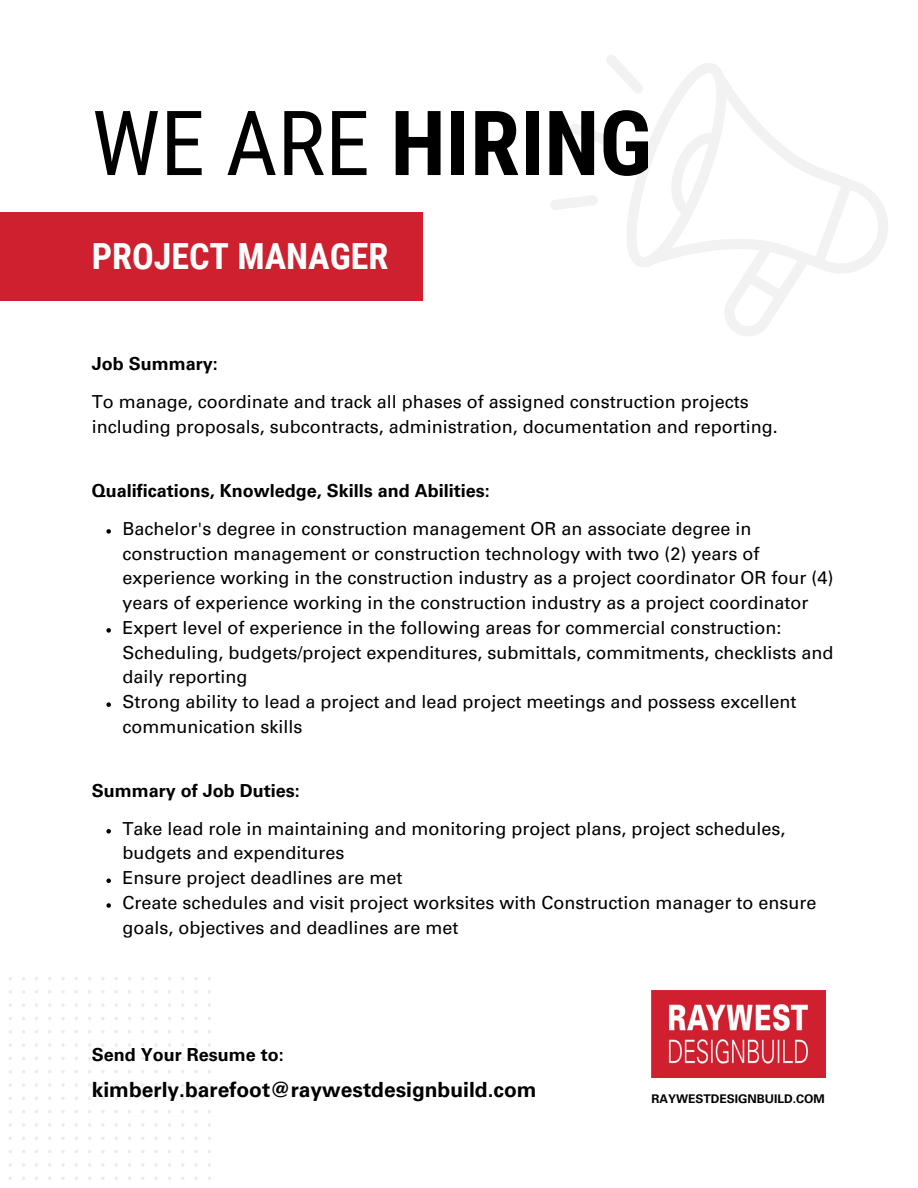
<style>
.page{position:relative;width:918px;height:1188px;background:#fff}
.page>*{position:absolute;margin:0;border:0;box-sizing:border-box;transform-origin:0 0}
.t1{font:700 90px "Roboto Condensed";color:#000}
.t2{font:700 36px "Roboto Condensed";color:#fff}
.t3{font:700 21px "Univers LT Pro 65";color:#000}
.t4{font:18px/24.8px "Univers LT Pro 55 Roman";color:#000}
.t5{font:700 18px "Univers LT Pro 65";color:#000}
.t6{font:700 12px "Univers LT Pro 65";color:#000}
.s1{font-weight:400}
</style>
<div class="page">
<img style="left:652px;top:990px;width:174px;height:88px">
<svg style="left:106px;top:529px;width:5px;height:5px"></svg>
<svg style="left:106px;top:628px;width:5px;height:5px"></svg>
<svg style="left:106px;top:702px;width:5px;height:5px"></svg>
<div style="left:0;top:212px;width:423px;height:89px;background:#ce202f"></div>
<svg style="left:61px;top:1163px;width:4px;height:4px"></svg>
<svg style="left:101px;top:1163px;width:4px;height:4px"></svg>
<svg style="left:194px;top:1163px;width:4px;height:4px"></svg>
<svg style="left:61px;top:990px;width:4px;height:4px"></svg>
<svg style="left:101px;top:990px;width:4px;height:4px"></svg>
<svg style="left:61px;top:1083px;width:4px;height:4px"></svg>
<svg style="left:101px;top:1083px;width:4px;height:4px"></svg>
<svg style="left:61px;top:1123px;width:4px;height:4px"></svg>
<svg style="left:101px;top:1123px;width:4px;height:4px"></svg>
<svg style="left:194px;top:1123px;width:4px;height:4px"></svg>
<svg style="left:627px;top:63px;width:261px;height:273px"></svg>
<svg style="left:570px;top:124px;width:41px;height:21px"></svg>
<svg style="left:607px;top:55px;width:40px;height:39px"></svg>
<svg style="left:551px;top:195px;width:47px;height:15px"></svg>
<svg style="left:106px;top:829px;width:5px;height:5px"></svg>
<svg style="left:106px;top:879px;width:5px;height:4px"></svg>
<svg style="left:106px;top:903px;width:5px;height:5px"></svg>
<p class="t1" style="left:92px;top:92px;width:562px"><span class="s1">WE ARE</span> HIRING</p>
<h5 class="t2" style="left:92px;top:235px;width:298px">PROJECT MANAGER</h5>
<p class="t5" style="left:92px;top:357px;width:128px">Job Summary:</p>
<p class="t4" style="left:92px;top:392px;width:688px">To manage, coordinate and track all phases of assigned construction projects including proposals, subcontracts, administration, documentation and reporting.</p>
<p class="t5" style="left:92px;top:484px;width:400px">Qualifications, Knowledge, Skills and Abilities:</p>
<h1 class="t4" style="left:122px;top:518px;width:713px">Bachelor's degree in construction management OR an associate degree in construction management or construction technology with two (2) years of experience working in the construction industry as a project coordinator OR four (4) years of experience working in the construction industry as a project coordinator</h1>
<h2 class="t4" style="left:122px;top:617px;width:713px">Expert level of experience in the following areas for commercial construction:<br>Scheduling, budgets/project expenditures, submittals, commitments, checklists and daily reporting</h2>
<p class="t4" style="left:122px;top:692px;width:676px">Strong ability to lead a project and lead project meetings and possess excellent communication skills</p>
<p class="t5" style="left:92px;top:784px;width:210px">Summary of Job Duties:</p>
<p class="t4" style="left:122px;top:818px;width:665px">Take lead role in maintaining and monitoring project plans, project schedules, budgets and expenditures</p>
<p class="t4" style="left:122px;top:868px;width:282px">Ensure project deadlines are met</p>
<p class="t4" style="left:122px;top:892px;width:696px">Create schedules and visit project worksites with Construction manager to ensure goals, objectives and deadlines are met</p>
<p class="t5" style="left:92px;top:1048px;width:194px">Send Your Resume to:</p>
<p class="t3" style="left:92px;top:1082px;width:446px">kimberly.barefoot@raywestdesignbuild.com</p>
<p class="t6" style="left:652px;top:1095px;width:175px">RAYWESTDESIGNBUILD.COM</p>
</div>
